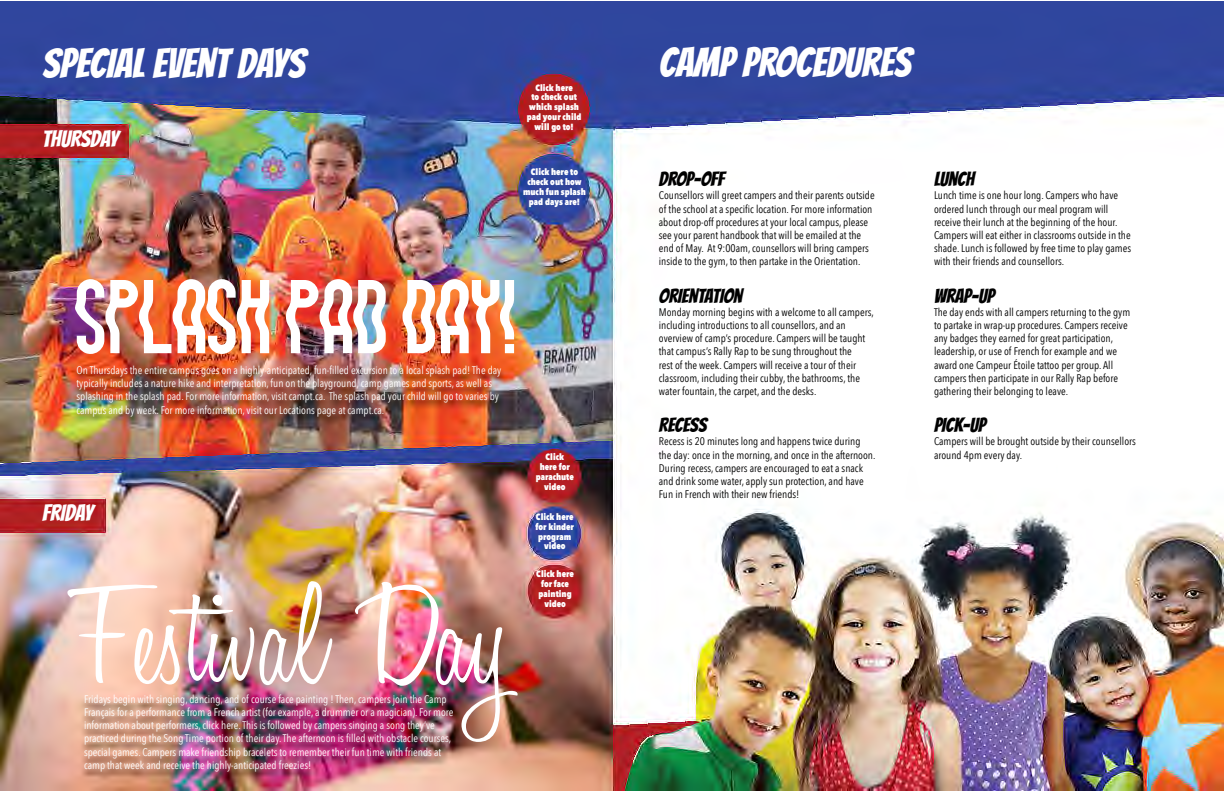
<style>
.page{position:relative;width:1224px;height:792px;background:#fff}
.page>*{position:absolute;margin:0;border:0;box-sizing:border-box;transform-origin:0 0}
.t1{font:300 148px "Honey Script";color:#fff}
.t2{font:104.6px "LIQUIDO Fluid";color:#fff}
.t3{font:41px "Bangers";color:#fff}
.t4{font:23px "Bangers";color:#fff}
.t5{font:19.8px "Bangers";color:#000}
.t6{font:11px/13.2px "Avenir Next Condensed";color:#000}
.t7{font:11px/13.2px "Avenir Next Condensed";color:#fff}
.t8{font:800 8.9px/9.9px "Avenir Next Condensed";color:#fff;text-align:center}
</style>
<div class="page">
<img style="left:0;top:1px;width:1224px;height:790px">
<h3 class="t3" style="left:42px;top:32px;width:264px">SPECIAL EVENT DAYS</h3>
<h3 class="t4" style="left:42px;top:122px;width:78px">THURSDAY</h3>
<p class="t8" style="left:527px;top:82px;width:56px">Click here<br>to check out which splash pad your child will go to!</p>
<p class="t8" style="left:523px;top:167px;width:64px">Click here to check out how much fun splash pad days are!</p>
<h2 class="t2" style="left:74px;top:266px;width:442px">SPLASH PAD DAY!</h2>
<p class="t7" style="left:76px;top:363px;width:426px">On Thursdays the entire campus goes on a highly-anticipated, fun-filled excursion to a local splash pad! The day typically includes a nature hike and interpretation, fun on the playground, camp games and sports, as well as splashing in the splash pad. For more information, visit campt.ca. The splash pad your child will go to varies by campus and by week. For more information, visit our Locations page at campt.ca.</p>
<h3 class="t4" style="left:42px;top:496px;width:52px">FRIDAY</h3>
<h1 class="t1" style="left:69px;top:546px;width:442px">Festival Day</h1>
<p class="t7" style="left:84px;top:692px;width:371px">Fridays begin with singing, dancing, and of course face painting ! Then, campers join the Camp Français for a performance from a French artist (for example, a drummer or a magician). For more information about performers, click here. This is followed by campers singing a song they’ve practiced during the Song Time portion of their day. The afternoon is filled with obstacle courses, special games. Campers make friendship bracelets to remember their fun time with friends at camp that week and receive the highly-anticipated freezies!</p>
<p class="t8" style="left:536px;top:452px;width:40px">Click<br>here for parachute video</p>
<p class="t8" style="left:536px;top:512px;width:40px">Click here for kinder program video</p>
<p class="t8" style="left:536px;top:569px;width:39px">Click here for face painting video</p>
<h3 class="t3" style="left:659px;top:32px;width:254px">CAMP PROCEDURES</h3>
<h3 class="t5" style="left:659px;top:164px;width:67px">DROP-OFF</h3>
<p class="t6" style="left:659px;top:188px;width:217px">Counsellors will greet campers and their parents outside of the school at a specific location. For more information about drop-off procedures at your local campus, please see your parent handbook that will be emailed at the end of May. At 9:00am, counsellors will bring campers inside to the gym, to then partake in the Orientation.</p>
<h3 class="t5" style="left:659px;top:281px;width:85px">ORIENTATION</h3>
<p class="t6" style="left:659px;top:305px;width:216px">Monday morning begins with a welcome to all campers, including introductions to all counsellors, and an overview of camp’s procedure. Campers will be taught that campus’s Rally Rap to be sung throughout the<br>rest of the week. Campers will receive a tour of their classroom, including their cubby, the bathrooms, the water fountain, the carpet, and the desks.</p>
<h3 class="t5" style="left:659px;top:410px;width:49px">RECESS</h3>
<p class="t6" style="left:659px;top:434px;width:218px">Recess is 20 minutes long and happens twice during the day: once in the morning, and once in the afternoon.<br>During recess, campers are encouraged to eat a snack and drink some water, apply sun protection, and have Fun in French with their new friends!</p>
<h3 class="t5" style="left:934px;top:164px;width:42px">LUNCH</h3>
<p class="t6" style="left:934px;top:188px;width:199px">Lunch time is one hour long. Campers who have ordered lunch through our meal program will receive their lunch at the beginning of the hour.<br>Campers will eat either in classrooms outside in the shade. Lunch is followed by free time to play games with their friends and counsellors.</p>
<h3 class="t5" style="left:934px;top:281px;width:62px">WRAP-UP</h3>
<p class="t6" style="left:934px;top:305px;width:198px">The day ends with all campers returning to the gym to partake in wrap-up procedures. Campers receive any badges they earned for great participation, leadership, or use of French for example and we award one Campeur Étoile tattoo per group. All campers then participate in our Rally Rap before gathering their belonging to leave.</p>
<h3 class="t5" style="left:934px;top:410px;width:53px">PICK-UP</h3>
<p class="t6" style="left:934px;top:434px;width:203px">Campers will be brought outside by their counsellors around 4pm every day.</p>
</div>
